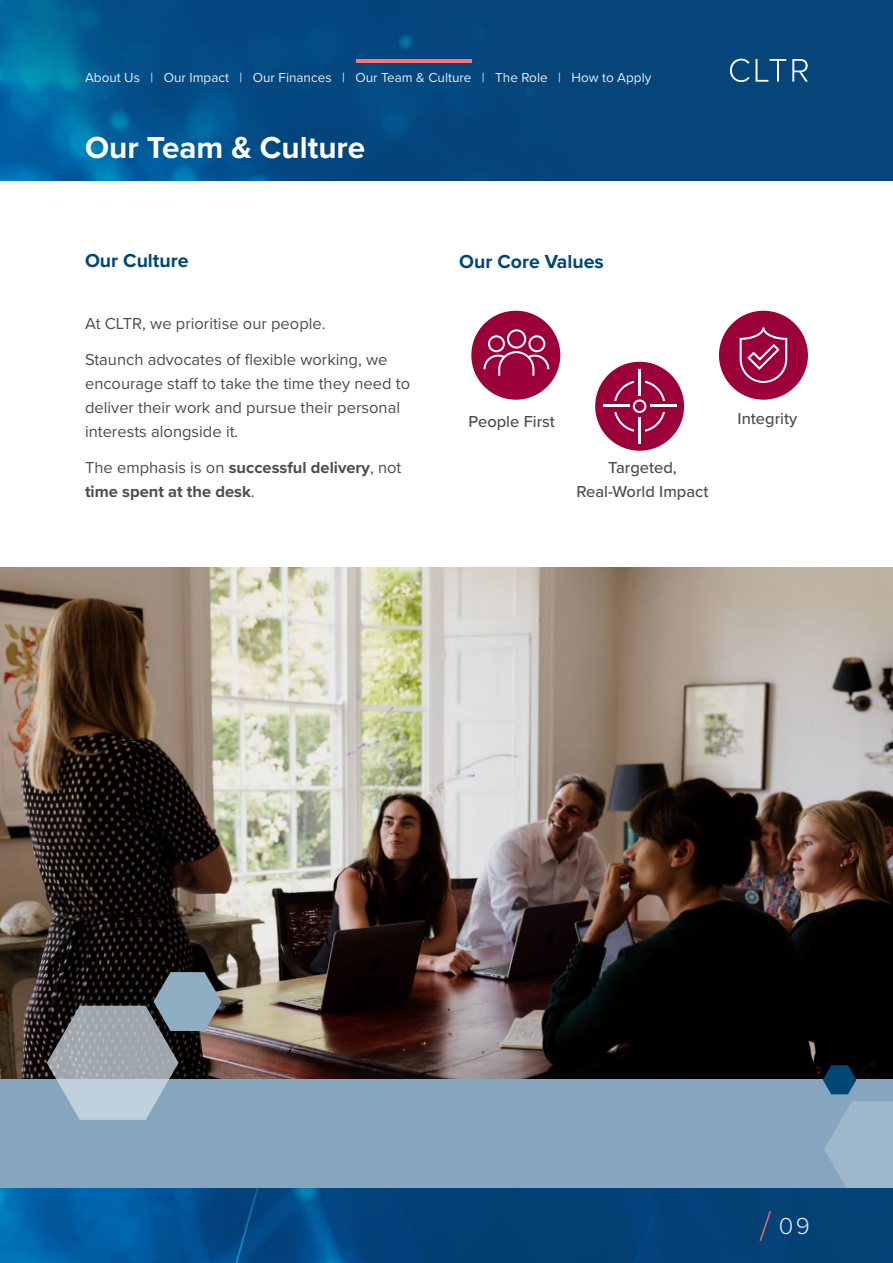
<style>
.page{position:relative;width:893px;height:1263px;background:#fff}
.page>*{position:absolute;margin:0;border:0;box-sizing:border-box;transform-origin:0 0}
.t1{font:700 31.5px "Proxima Nova";color:#fff}
.t2{font:300 24px "Proxima Nova";color:#e6edf1}
.t3{font:700 19.5px "Proxima Nova";color:#004677}
.t4{font:16.5px/24px "Proxima Nova";color:#4d4d4f}
.t5{font:700 16.5px/24px "Proxima Nova";color:#4d4d4f}
.t6{font:500 16.5px/24px "Proxima Nova";color:#4d4d4f;text-align:center}
.t7{font:13.5px "Proxima Nova";color:#e6edf1}
.s1{font-weight:400}
.s2{font-family:"Proxima Nova T";font-weight:100;font-size:42.3px;color:#ff7374}
</style>
<div class="page">
<img style="left:0;top:568px;width:893px;height:511px">
<div style="left:0;top:1079px;width:893px;height:171px;background:#85a6be"></div>
<img style="left:0;top:0;width:893px;height:181px">
<svg style="left:824px;top:1101px;width:69px;height:87px"></svg>
<img style="left:0;top:1188px;width:893px;height:75px">
<div style="left:471px;top:311px;width:89px;height:89px;background:#9c0038;border-radius:50%"></div>
<svg style="left:483px;top:329px;width:66px;height:47px"></svg>
<div style="left:719px;top:311px;width:89px;height:89px;background:#9c0038;border-radius:50%"></div>
<svg style="left:740px;top:327px;width:47px;height:56px"></svg>
<div style="left:595px;top:362px;width:89px;height:89px;background:#9c0038;border-radius:50%"></div>
<hr style="left:603px;top:405px;width:26px;height:2px;background:#fff">
<hr style="left:650px;top:405px;width:26px;height:2px;background:#fff">
<hr style="left:639px;top:417px;width:2px;height:26px;background:#fff">
<hr style="left:639px;top:369px;width:2px;height:26px;background:#fff">
<svg style="left:614px;top:380px;width:52px;height:52px"></svg>
<svg style="left:730px;top:59px;width:78px;height:23px;background:#366993"></svg>
<hr style="left:356px;top:59px;width:115px;height:4px;background:#ff7374">
<svg style="left:47px;top:972px;width:175px;height:148px;background:#77818a"></svg>
<svg style="left:823px;top:1065px;width:33px;height:29px"></svg>
<p class="t7" style="left:85px;top:67px;width:568px">About Us | Our Impact | Our Finances | Our Team &amp; Culture | The Role | How to Apply</p>
<h1 class="t1" style="left:85px;top:124px;width:282px">Our Team &amp; Culture</h1>
<p class="t3" style="left:85px;top:246px;width:105px">Our Culture</p>
<p class="t3" style="left:459px;top:247px;width:146px">Our Core Values</p>
<p class="t4" style="left:85px;top:305px;width:304px;line-height:35.8px">At CLTR, we prioritise our people.<br>Staunch advocates of flexible working, we</p>
<p class="t4" style="left:85px;top:371px;width:327px">encourage staff to take the time they need to deliver their work and pursue their personal interests alongside it.</p>
<p class="t5" style="left:85px;top:455px;width:318px"><span class="s1">The emphasis is on</span> successful delivery<span class="s1">, not </span>time spent at the desk<span class="s1">.</span></p>
<p class="t6" style="left:468px;top:409px;width:88px">People First</p>
<p class="t6" style="left:738px;top:406px;width:61px">Integrity</p>
<p class="t6" style="left:576px;top:454px;width:133px">Targeted,<br>Real-World Impact</p>
<h2 class="t2" style="left:760px;top:1208px;width:52px"><span class="s2">/</span> 09</h2>
</div>
